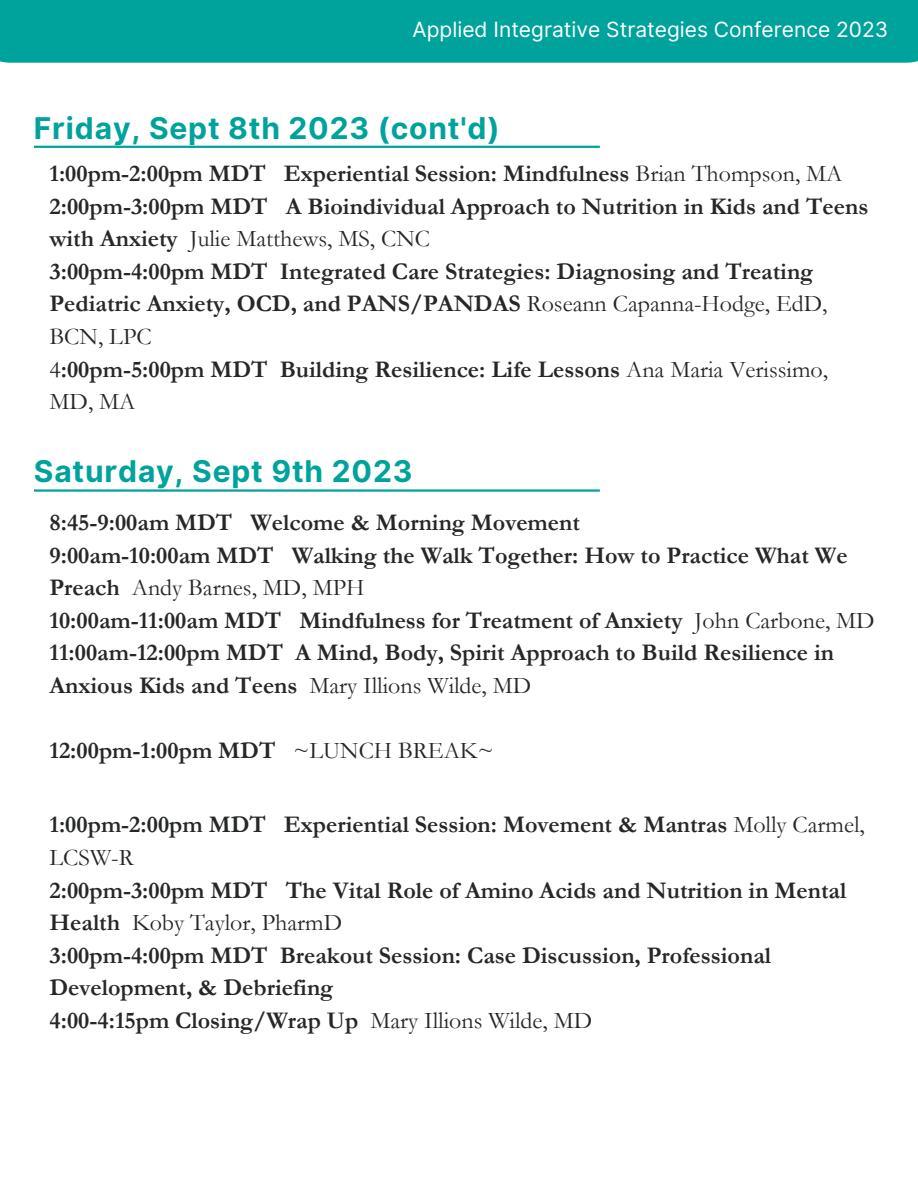
<style>
.page{position:relative;width:918px;height:1188px;background:#fff}
.page>*{position:absolute;margin:0;border:0;box-sizing:border-box;transform-origin:0 0}
.t1{font:700 30px "Inter";letter-spacing:.03em;color:#00a39c}
.t2{font:700 24px/32.7px "Garamond";color:#252827}
.t3{font:21px "Inter";color:#fff}
.s1{font-weight:400}
</style>
<div class="page">
<div style="left:0;top:0;width:918px;height:63px;background:#00a39c"></div>
<hr style="left:34px;top:489px;width:566px;height:3px;background:#00a39c">
<hr style="left:34px;top:146px;width:566px;height:2px;background:#00a39c">
<p class="t3" style="left:413px;top:17px;width:477px">Applied Integrative Strategies Conference 2023</p>
<p class="t1" style="left:34px;top:110px;width:467px">Friday, Sept 8th 2023 (cont'd)</p>
<p class="t2" style="left:50px;top:157px;width:795px">1:00pm-2:00pm MDT Experiential Session: Mindfulness <span class="s1">Brian Thompson, MA</span></p>
<p class="t2" style="left:50px;top:190px;width:820px">2:00pm-3:00pm MDT A Bioindividual Approach to Nutrition in Kids and Teens with Anxiety <span class="s1">Julie Matthews, MS, CNC</span></p>
<p class="t2" style="left:50px;top:255px;width:780px">3:00pm-4:00pm MDT Integrated Care Strategies: Diagnosing and Treating<br>Pediatric Anxiety, OCD, and PANS/PANDAS <span class="s1">Roseann Capanna-Hodge, EdD,<br>BCN, LPC</span></p>
<p class="t2" style="left:50px;top:353px;width:780px"><span class="s1">4</span>:00pm-5:00pm MDT Building Resilience: Life Lessons <span class="s1">Ana Maria Verissimo,<br>MD, MA</span></p>
<p class="t1" style="left:34px;top:453px;width:380px">Saturday, Sept 9th 2023</p>
<p class="t2" style="left:50px;top:506px;width:532px">8:45-9:00am MDT Welcome &amp; Morning Movement</p>
<p class="t2" style="left:50px;top:539px;width:800px">9:00am-10:00am MDT Walking the Walk Together: How to Practice What We<br>Preach <span class="s1">Andy Barnes, MD, MPH</span></p>
<p class="t2" style="left:50px;top:604px;width:827px">10:00am-11:00am MDT Mindfulness for Treatment of Anxiety <span class="s1">John Carbone, MD</span></p>
<p class="t2" style="left:50px;top:637px;width:786px">11:00am-12:00pm MDT A Mind, Body, Spirit Approach to Build Resilience in<br>Anxious Kids and Teens <span class="s1">Mary Illions Wilde, MD</span></p>
<p class="t2" style="left:50px;top:735px;width:446px">12:00pm-1:00pm MDT <span class="s1">~LUNCH BREAK~</span></p>
<p class="t2" style="left:50px;top:809px;width:817px">1:00pm-2:00pm MDT Experiential Session: Movement &amp; Mantras <span class="s1">Molly Carmel,<br>LCSW-R</span></p>
<p class="t2" style="left:50px;top:874px;width:798px">2:00pm-3:00pm MDT The Vital Role of Amino Acids and Nutrition in Mental<br>Health <span class="s1">Koby Taylor, PharmD</span></p>
<p class="t2" style="left:50px;top:939px;width:723px">3:00pm-4:00pm MDT Breakout Session: Case Discussion, Professional<br>Development, &amp; Debriefing</p>
<p class="t2" style="left:50px;top:1004px;width:544px">4:00-4:15pm Closing/Wrap Up <span class="s1">Mary Illions Wilde, MD</span></p>
</div>
